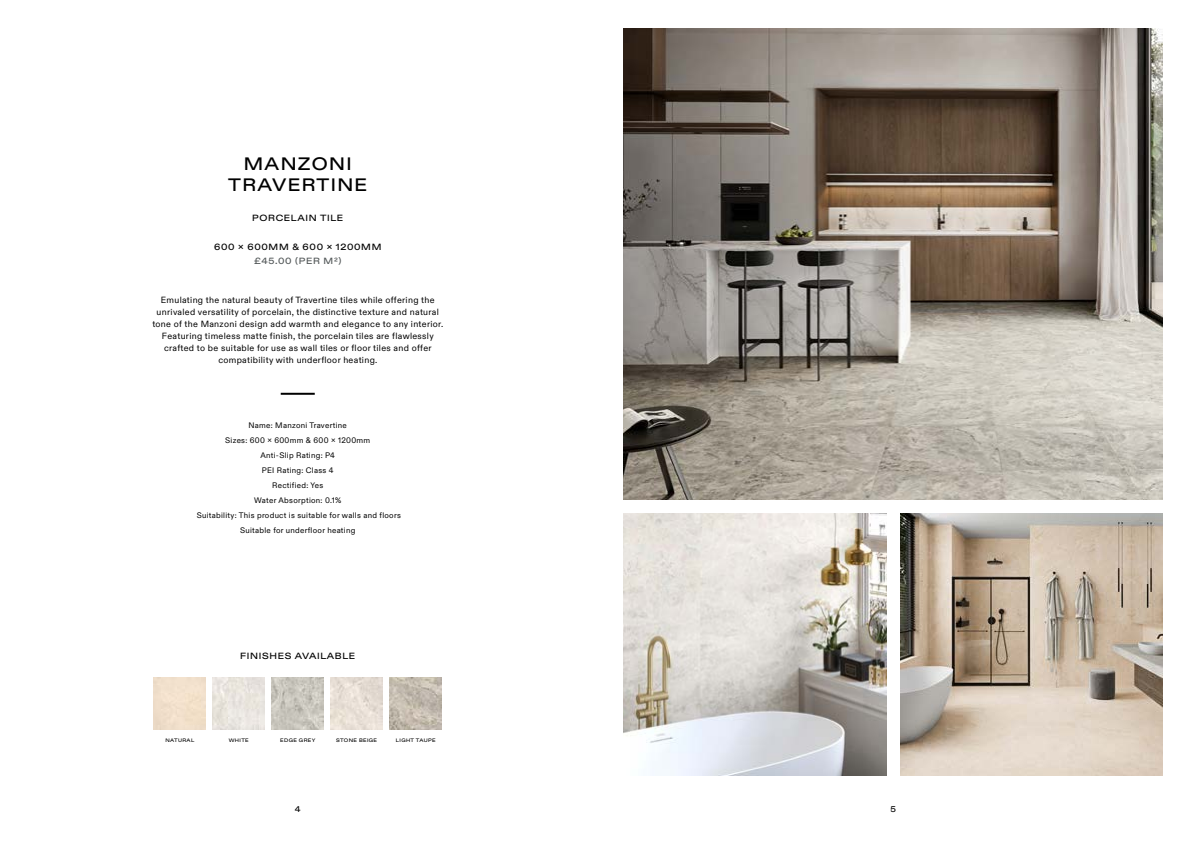
<style>
.page{position:relative;width:1191px;height:842px;background:#fff}
.page>*{position:absolute;margin:0;border:0;box-sizing:border-box;transform-origin:0 0}
.t1{font:500 18px/21.6px "ABC Diatype Extended";letter-spacing:.075em;color:#000;text-align:center}
.t2{font:9px/12px "ABC Diatype";letter-spacing:.035em;color:#000;text-align:center}
.t3{font:500 9px "ABC Diatype Extended";letter-spacing:.075em;color:#000}
.t4{font:500 9px "ABC Diatype Extended";letter-spacing:.075em;color:#535859}
.t5{font:500 8.2px "ABC Diatype Extended";color:#000}
.t6{font:8px/15px "ABC Diatype";letter-spacing:.035em;color:#000;text-align:center}
.t7{font:500 5px "ABC Diatype Extended";letter-spacing:.075em;color:#000}
</style>
<div class="page">
<img style="left:624px;top:28px;width:538px;height:471px">
<img style="left:624px;top:514px;width:262px;height:262px">
<img style="left:900px;top:514px;width:262px;height:262px">
<img style="left:213px;top:677px;width:52px;height:52px">
<img style="left:272px;top:677px;width:52px;height:52px">
<img style="left:330px;top:677px;width:53px;height:52px">
<img style="left:390px;top:677px;width:52px;height:52px">
<hr style="left:281px;top:393px;width:34px;height:2px;background:#000">
<h1 class="t1" style="left:228px;top:153px;width:140px">MANZONI<br>TRAVERTINE</h1>
<p class="t3" style="left:252px;top:212px;width:93px">PORCELAIN TILE</p>
<p class="t3" style="left:214px;top:242px;width:169px">600 x 600MM &amp; 600 x 1200MM</p>
<p class="t4" style="left:254px;top:255px;width:89px">£45.00 (PER M2)</p>
<p class="t2" style="left:152px;top:294px;width:292px">Emulating the natural beauty of Travertine tiles while offering the unrivaled versatility of porcelain, the distinctive texture and natural tone of the Manzoni design add warmth and elegance to any interior.<br>Featuring timeless matte finish, the porcelain tiles are flawlessly crafted to be suitable for use as wall tiles or floor tiles and offer compatibility with underfloor heating.</p>
<p class="t6" style="left:197px;top:418px;width:206px">Name: Manzoni Travertine<br>Sizes: 600 x 600mm &amp; 600 x 1200mm<br>Anti-Slip Rating: P4<br>PEI Rating: Class 4<br>Rectified: Yes<br>Water Absorption: 0.1%<br>Suitability: This product is suitable for walls and floors<br>Suitable for underfloor heating</p>
<p class="t3" style="left:240px;top:650px;width:117px">FINISHES AVAILABLE</p>
<p class="t7" style="left:165px;top:737px;width:30px">NATURAL</p>
<p class="t7" style="left:229px;top:737px;width:22px">WHITE</p>
<p class="t7" style="left:280px;top:737px;width:37px">EDGE GREY</p>
<p class="t7" style="left:336px;top:737px;width:42px">STONE BEIGE</p>
<p class="t7" style="left:396px;top:737px;width:41px">LIGHT TAUPE</p>
<p class="t5" style="left:295px;top:804px;width:7px">4</p>
<p class="t5" style="left:890px;top:804px;width:7px">5</p>
</div>
